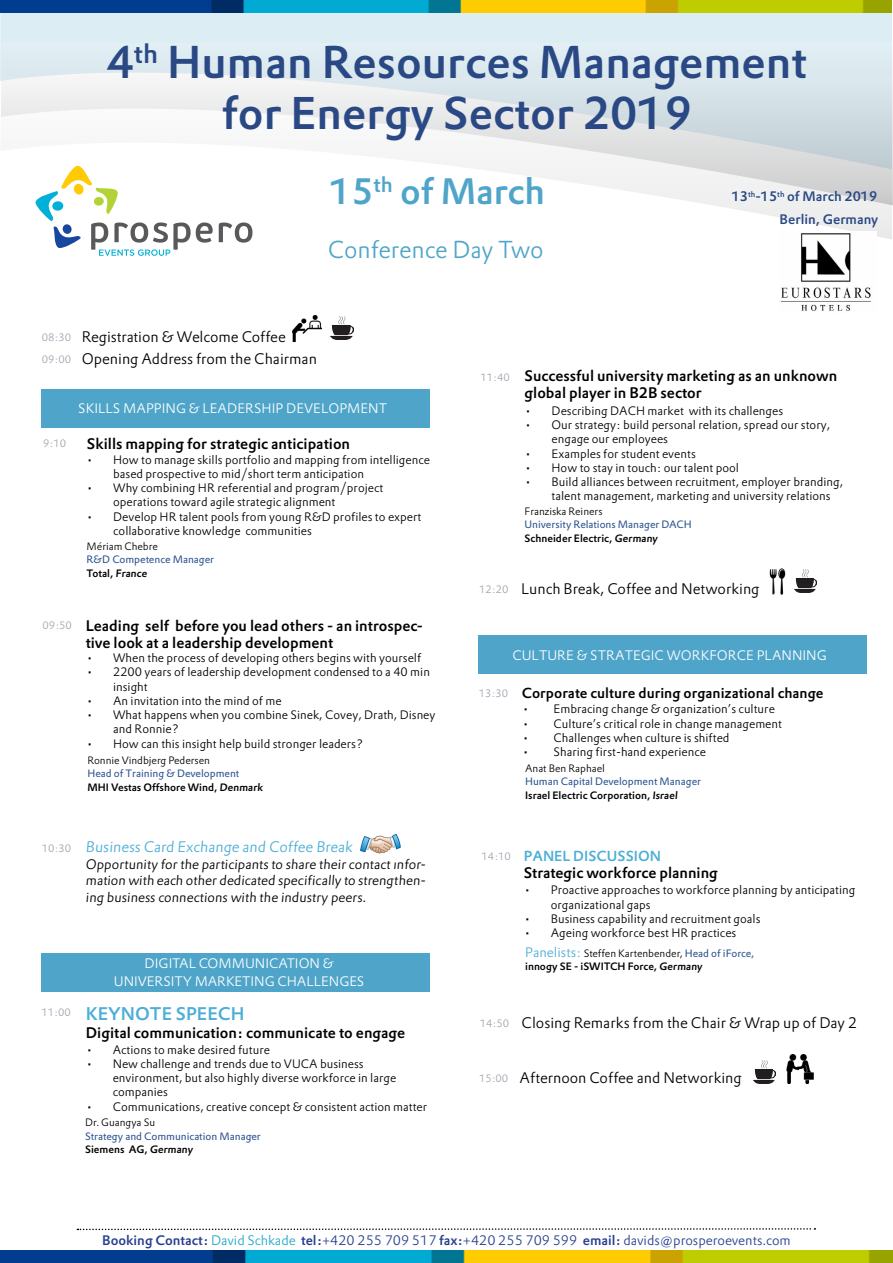
<style>
.page{position:relative;width:893px;height:1263px;background:#fff}
.page>*{position:absolute;margin:0;border:0;box-sizing:border-box;transform-origin:0 0}
.t1{font:45px/51px "DTL Prokyon T Medium";color:#2a4984;text-align:center}
.t2{font:36px "DTL Prokyon T Medium";color:#4fa5c9}
.t3{font:24px "DTL Prokyon ST Light";letter-spacing:-.015em;color:#4fa5c9}
.t4{font:18px "DTL Prokyon T Medium";color:#4daed7}
.t5{font:15px/17.2px "DTL Prokyon T Medium";color:#000}
.t6{font:15px/22.4px "DTL Prokyon T Light";color:#000}
.t7{font:15px "DTL Prokyon ST Light";color:#4daed7}
.t8{font:14.25px "DTL Prokyon T Medium";color:#000}
.t9{font:14.25px "DTL Prokyon T Medium";color:#4daed7}
.t10{font:13.5px/16.5px "DTL Prokyon T Light";color:#000;text-align:justify}
.t11{font:13.5px/18px "DTL Prokyon T Light";color:#fff;text-align:center}
.t12{font:13.5px "DTL Prokyon T Light";color:#25408f}
.t13{font:13.5px "DTL Prokyon T Medium";color:#2a4984}
.t14{font:13.5px "DTL Prokyon ST Medium";color:#2a4984}
.t15{font:12px/14.2px "DTL Prokyon T Light";color:#000}
.t16{font:10.5px "DTL Prokyon ST Medium";color:#000}
.t17{font:10.5px "DTL Prokyon T";color:#2e5592}
.t18{font:10.5px "DTL Prokyon ST Light";color:#000}
.t19{font:10.5px/22.4px "DTL Prokyon T Light";color:#9ea2ad}
.s1{font-family:"DTL Prokyon T Light";font-size:10.5px;color:#9ea2ad}
.s2{font-size:10.5px;color:#9ea2ad}
.s3{font-family:"DTL Prokyon T Light";font-size:13.5px;color:#4daed7}
.s4{font-family:"DTL Prokyon T";color:#2e5592}
.s5{font-family:"DTL Prokyon T Medium"}
.s6{color:#23a9ca}
</style>
<div class="page">
<svg style="left:77px;top:1228px;width:738px;height:3px"></svg>
<div style="left:0;top:12px;width:892px;height:65px;background:#dcedf4"></div>
<div style="left:1px;top:43px;width:892px;height:162px;background:#deecf2"></div>
<svg style="left:0;top:77px;width:892px;height:163px"></svg>
<img style="left:0;top:1px;width:892px;height:11px">
<img style="left:0;top:1250px;width:892px;height:13px">
<svg style="left:219px;top:222px;width:33px;height:21px"></svg>
<svg style="left:35px;top:165px;width:178px;height:91px"></svg>
<img style="left:361px;top:833px;width:39px;height:21px">
<img style="left:292px;top:315px;width:29px;height:26px">
<img style="left:331px;top:316px;width:22px;height:23px">
<img style="left:778px;top:231px;width:99px;height:80px">
<img style="left:769px;top:568px;width:17px;height:27px">
<img style="left:795px;top:570px;width:22px;height:22px">
<div style="left:42px;top:389px;width:388px;height:38px;background:#4fa5c9"></div>
<div style="left:42px;top:953px;width:388px;height:39px;background:#4fa5c9"></div>
<div style="left:478px;top:636px;width:388px;height:38px;background:#4fa5c9"></div>
<img style="left:786px;top:1055px;width:28px;height:28px">
<img style="left:753px;top:1060px;width:22px;height:23px">
<h1 class="t1" style="left:107px;top:36px;width:702px">4<sup>th</sup> Human Resources Management for Energy Sector 2019</h1>
<h2 class="t2" style="left:330px;top:167px;width:217px">15<sup>th</sup> of March</h2>
<h3 class="t3" style="left:328px;top:233px;width:217px">Conference Day Two</h3>
<p class="t13" style="left:732px;top:187px;width:147px">13<sup>th</sup>-15<sup>th</sup> of March 2019</p>
<p class="t14" style="left:780px;top:210px;width:100px">Berlin, Germany</p>
<p class="t19" style="left:42px;top:326px;width:31px">08:30<br>09:00</p>
<p class="t6" style="left:82px;top:325px;width:237px">Registration &amp; Welcome Coffee<br>Opening Address from the Chairman</p>
<p class="t19" style="left:43px;top:431px;width:24px">9:10</p>
<p class="t11" style="left:78px;top:399px;width:310px">SKILLS MAPPING &amp; LEADERSHIP DEVELOPMENT</p>
<p class="t5" style="left:87px;top:435px;width:265px">Skills mapping for strategic anticipation</p>
<p class="t15" style="left:113px;top:452px;width:318px;text-indent:-27px">• How to manage skills portfolio and mapping from intelligence based prospective to mid/short term anticipation</p>
<p class="t15" style="left:113px;top:480px;width:272px;text-indent:-27px">• Why combining HR referential and program/project operations toward agile strategic alignment</p>
<p class="t15" style="left:113px;top:509px;width:310px;text-indent:-27px">• Develop HR talent pools from young R&amp;D profiles to expert collaborative knowledge communities</p>
<p class="t18" style="left:87px;top:539px;width:73px">Mériam Chebre</p>
<p class="t17" style="left:87px;top:552px;width:129px">R&amp;D Competence Manager</p>
<p class="t16" style="left:87px;top:566px;width:63px">Total, France</p>
<p class="t19" style="left:43px;top:614px;width:31px">09:50</p>
<p class="t5" style="left:86px;top:616px;width:339px">Leading self before you lead others - an introspec&shy;tive look at a leadership development</p>
<p class="t15" style="left:86px;top:650px;width:337px">• When the process of developing others begins with yourself</p>
<p class="t15" style="left:113px;top:665px;width:318px;text-indent:-27px">• 2200 years of leadership development condensed to a 40 min insight</p>
<p class="t15" style="left:86px;top:693px;width:197px">• An invitation into the mind of me</p>
<p class="t15" style="left:113px;top:707px;width:324px;text-indent:-27px">• What happens when you combine Sinek, Covey, Drath, Disney and Ronnie?</p>
<p class="t15" style="left:86px;top:736px;width:279px">• How can this insight help build stronger leaders?</p>
<p class="t18" style="left:87px;top:753px;width:124px">Ronnie Vindbjerg Pedersen</p>
<p class="t17" style="left:87px;top:766px;width:154px">Head of Training &amp; Development</p>
<p class="t16" style="left:87px;top:780px;width:178px">MHI Vestas Offshore Wind, Denmark</p>
<p class="t7" style="left:42px;top:837px;width:314px"><span class="s1">10:30</span> Business Card Exchange and Coffee Break</p>
<p class="t10" style="left:86px;top:855px;width:343px">Opportunity for the participants to share their contact infor&shy;mation with each other dedicated specifically to strengthen&shy;ing business connections with the industry peers.</p>
<p class="t19" style="left:42px;top:1001px;width:31px">11:00</p>
<p class="t11" style="left:114px;top:954px;width:252px">DIGITAL COMMUNICATION &amp;<br>UNIVERSITY MARKETING CHALLENGES</p>
<h3 class="t4" style="left:86px;top:1001px;width:160px">KEYNOTE SPEECH</h3>
<p class="t5" style="left:86px;top:1024px;width:321px">Digital communication: communicate to engage</p>
<p class="t15" style="left:86px;top:1042px;width:186px">• Actions to make desired future</p>
<p class="t15" style="left:113px;top:1056px;width:285px;text-indent:-27px">• New challenge and trends due to VUCA business environment, but also highly diverse workforce in large companies</p>
<p class="t15" style="left:86px;top:1099px;width:343px">• Communications, creative concept &amp; consistent action matter</p>
<p class="t18" style="left:85px;top:1116px;width:72px">Dr. Guangya Su</p>
<p class="t17" style="left:85px;top:1129px;width:177px">Strategy and Communication Manager</p>
<p class="t16" style="left:85px;top:1143px;width:111px">Siemens AG, Germany</p>
<p class="t19" style="left:481px;top:366px;width:31px">11:40</p>
<p class="t5" style="left:525px;top:367px;width:314px">Successful university marketing as an unknown global player in B2B sector</p>
<p class="t15" style="left:525px;top:403px;width:260px">• Describing DACH market with its challenges</p>
<p class="t15" style="left:552px;top:417px;width:280px;text-indent:-27px">• Our strategy: build personal relation, spread our story, engage our employees</p>
<p class="t15" style="left:525px;top:446px;width:173px">• Examples for student events</p>
<p class="t15" style="left:525px;top:460px;width:216px">• How to stay in touch: our talent pool</p>
<p class="t15" style="left:552px;top:474px;width:293px;text-indent:-27px">• Build alliances between recruitment, employer branding, talent management, marketing and university relations</p>
<p class="t18" style="left:525px;top:504px;width:80px">Franziska Reiners</p>
<p class="t17" style="left:525px;top:518px;width:169px">University Relations Manager DACH</p>
<p class="t16" style="left:525px;top:531px;width:136px">Schneider Electric, Germany</p>
<p class="t6" style="left:479px;top:577px;width:282px"><span class="s2">12:20</span> Lunch Break, Coffee and Networking</p>
<p class="t11" style="left:512px;top:646px;width:316px">CULTURE &amp; STRATEGIC WORKFORCE PLANNING</p>
<p class="t8" style="left:479px;top:684px;width:346px"><span class="s1">13:30</span> Corporate culture during organizational change</p>
<p class="t15" style="left:522px;top:702px;width:254px">• Embracing change &amp; organization’s culture</p>
<p class="t15" style="left:522px;top:716px;width:261px">• Culture’s critical role in change management</p>
<p class="t15" style="left:522px;top:730px;width:209px">• Challenges when culture is shifted</p>
<p class="t15" style="left:522px;top:744px;width:185px">• Sharing first-hand experience</p>
<p class="t18" style="left:525px;top:761px;width:81px">Anat Ben Raphael</p>
<p class="t17" style="left:525px;top:775px;width:178px">Human Capital Development Manager</p>
<p class="t16" style="left:525px;top:788px;width:155px">Israel Electric Corporation, Israel</p>
<p class="t19" style="left:482px;top:844px;width:31px">14:10</p>
<p class="t9" style="left:524px;top:847px;width:139px">PANEL DISCUSSION</p>
<p class="t5" style="left:524px;top:864px;width:196px">Strategic workforce planning</p>
<p class="t15" style="left:551px;top:883px;width:306px;text-indent:-27px">• Proactive approaches to workforce planning by anticipating organizational gaps</p>
<p class="t15" style="left:524px;top:911px;width:238px">• Business capability and recruitment goals</p>
<p class="t15" style="left:524px;top:925px;width:214px">• Ageing workforce best HR practices</p>
<p class="t18" style="left:525px;top:946px;width:231px"><span class="s3">Panelists:</span> Steffen Kartenbender, <span class="s4">Head of iForce,</span></p>
<p class="t16" style="left:525px;top:959px;width:180px">innogy SE - iSWITCH Force, Germany</p>
<p class="t6" style="left:480px;top:1011px;width:379px"><span class="s2">14:50</span> Closing Remarks from the Chair &amp; Wrap up of Day 2</p>
<p class="t6" style="left:479px;top:1066px;width:264px"><span class="s2">15:00</span> Afternoon Coffee and Networking</p>
<p class="t12" style="left:102px;top:1231px;width:690px"><span class="s5">Booking Contact:</span> <span class="s6">David Schkade</span> <span class="s5">tel:</span>+420 255 709 517 <span class="s5">fax:</span>+420 255 709 599 <span class="s5">email:</span> davids@prosperoevents.com</p>
</div>
